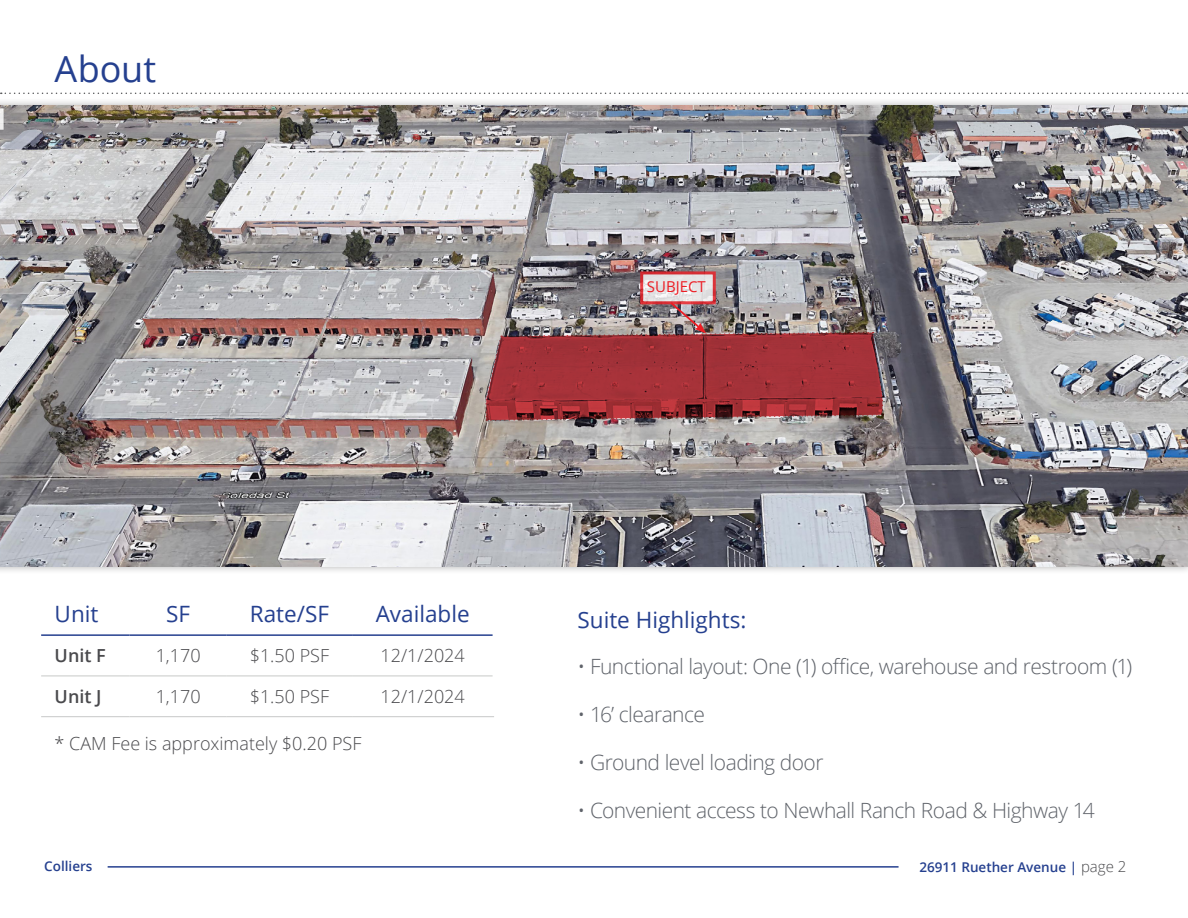
<style>
.page{position:relative;width:1188px;height:918px;background:#fff}
.page>*{position:absolute;margin:0;border:0;box-sizing:border-box;transform-origin:0 0}
.t1{font:36px "Open Sans";color:#25408f}
.t2{font:22.5px "Open Sans";color:#25408f}
.t3{font:300 21px "Open Sans";letter-spacing:-.025em;color:#5f636a}
.t4{font:300 18px "Open Sans";color:#4a4a4d}
.t5{font:600 18px "Open Sans";color:#4a4a4d}
.t6{font:15px "Open Sans";color:#ed1d24}
.t7{font:600 13.5px "Open Sans";color:#25408f}
.s1{font-weight:300;font-size:15px;color:#4a4a4d}
</style>
<div class="page">
<svg style="left:1px;top:93px;width:1187px;height:1px"></svg>
<hr style="left:108px;top:866px;width:791px;height:2px;background:#25408f">
<div style="left:0;top:97px;width:1188px;height:478px;background:#000;opacity:.3"></div>
<img style="left:0;top:105px;width:1188px;height:462px">
<svg style="left:640px;top:271px;width:76px;height:29px;fill:#e3e2e3"></svg>
<img style="left:485px;top:300px;width:398px;height:122px">
<hr style="left:41px;top:676px;width:89px;height:1px;background:#c7c9c8">
<hr style="left:130px;top:676px;width:97px;height:1px;background:#c7c9c8">
<hr style="left:227px;top:676px;width:125px;height:1px;background:#c7c9c8">
<hr style="left:352px;top:676px;width:141px;height:1px;background:#c7c9c8">
<hr style="left:41px;top:716px;width:89px;height:1px;background:#c7c9c8">
<hr style="left:130px;top:716px;width:97px;height:1px;background:#c7c9c8">
<hr style="left:227px;top:716px;width:125px;height:1px;background:#c7c9c8">
<hr style="left:352px;top:716px;width:142px;height:1px;background:#c7c9c8">
<hr style="left:41px;top:634px;width:89px;height:2px;background:#25408f">
<hr style="left:130px;top:634px;width:97px;height:2px;background:#25408f">
<hr style="left:227px;top:634px;width:125px;height:2px;background:#25408f">
<hr style="left:352px;top:634px;width:141px;height:2px;background:#25408f">
<h1 class="t1" style="left:55px;top:44px;width:103px">About</h1>
<p class="t6" style="left:647px;top:277px;width:60px">SUBJECT</p>
<p class="t2" style="left:55px;top:598px;width:45px">Unit</p>
<p class="t2" style="left:166px;top:598px;width:25px">SF</p>
<p class="t2" style="left:250px;top:598px;width:81px">Rate/SF</p>
<p class="t2" style="left:376px;top:598px;width:96px">Available</p>
<p class="t5" style="left:55px;top:644px;width:53px">Unit F</p>
<p class="t4" style="left:156px;top:644px;width:46px">1,170</p>
<p class="t4" style="left:250px;top:644px;width:81px">$1.50 PSF</p>
<p class="t4" style="left:381px;top:644px;width:86px">12/1/2024</p>
<p class="t5" style="left:55px;top:684px;width:48px">Unit J</p>
<p class="t4" style="left:156px;top:684px;width:46px">1,170</p>
<p class="t4" style="left:250px;top:684px;width:81px">$1.50 PSF</p>
<p class="t4" style="left:381px;top:684px;width:86px">12/1/2024</p>
<p class="t4" style="left:55px;top:731px;width:308px">* CAM Fee is approximately $0.20 PSF</p>
<p class="t2" style="left:578px;top:604px;width:170px">Suite Highlights:</p>
<p class="t3" style="left:578px;top:652px;width:556px">• Functional layout: One (1) office, warehouse and restroom (1)</p>
<p class="t3" style="left:578px;top:700px;width:129px">• 16’ clearance</p>
<p class="t3" style="left:578px;top:748px;width:248px">• Ground level loading door</p>
<p class="t3" style="left:578px;top:796px;width:519px">• Convenient access to Newhall Ranch Road &amp; Highway 14</p>
<p class="t7" style="left:44px;top:857px;width:50px">Colliers</p>
<p class="t7" style="left:919px;top:857px;width:209px">26911 Ruether Avenue | <span class="s1">page 2</span></p>
</div>
